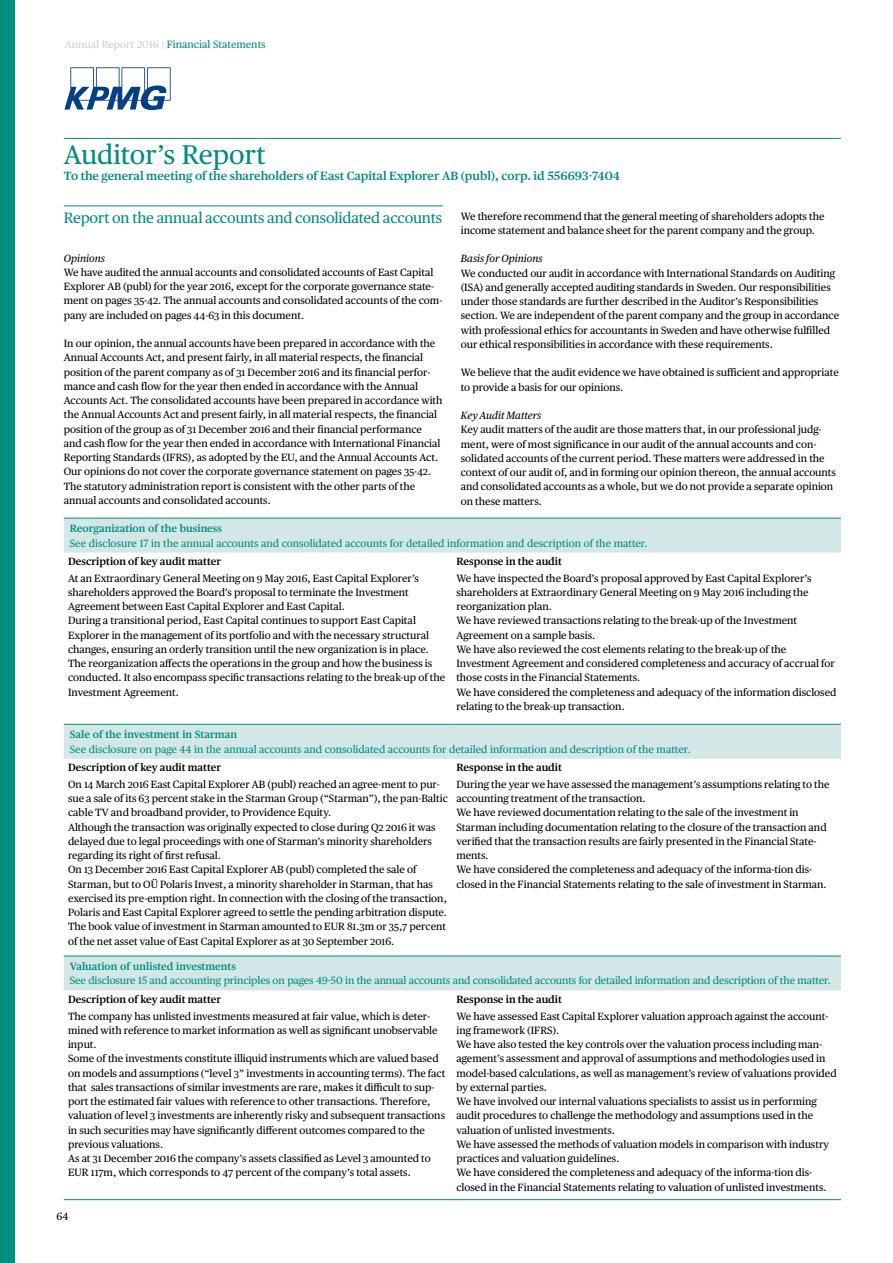
<style>
.page{position:relative;width:893px;height:1263px;background:#fff}
.page>*{position:absolute;margin:0;border:0;box-sizing:border-box;transform-origin:0 0}
.t1{font:27px "Publico Text";color:#008e80}
.t2{font:15px "Publico Text";letter-spacing:-.01em;color:#008e80}
.t3{font:600 12px "Publico Text";color:#008e80}
.t4{font:10.5px/14.2px "Publico Text";color:#000}
.t5{font:10.5px "Publico Text";color:#008e80}
.t6{font:600 10.5px "Publico Text";color:#000}
.t7{font:600 10.5px "Publico Text";color:#008e80}
.t8{font:italic 10.5px "Publico Text";color:#000}
.s1{color:#cfcfcf}
</style>
<div class="page">
<div style="left:0;top:0;width:15px;height:1263px;background:#008e80"></div>
<hr style="left:64px;top:205px;width:379px;height:1px;background:#008e80">
<hr style="left:64px;top:138px;width:777px;height:1px;background:#008e80">
<svg style="left:64px;top:519px;width:777px;height:471px"></svg>
<hr style="left:64px;top:1199px;width:388px;height:1px;background:#008e80">
<hr style="left:452px;top:1199px;width:389px;height:1px;background:#008e80">
<hr style="left:64px;top:518px;width:388px;height:1px;background:#008e80">
<hr style="left:452px;top:518px;width:389px;height:1px;background:#008e80">
<hr style="left:64px;top:724px;width:388px;height:1px;background:#008e80">
<hr style="left:452px;top:724px;width:389px;height:1px;background:#008e80">
<hr style="left:64px;top:956px;width:388px;height:1px;background:#008e80">
<hr style="left:452px;top:956px;width:389px;height:1px;background:#008e80">
<svg style="left:64px;top:67px;width:107px;height:43px"></svg>
<p class="t5" style="left:65px;top:36px;width:202px"><span class="s1">Annual Report 2016 |</span> Financial Statements</p>
<h1 class="t1" style="left:64px;top:134px;width:203px">Auditor’s Report</h1>
<p class="t3" style="left:64px;top:167px;width:558px">To the general meeting of the shareholders of East Capital Explorer AB (publ), corp. id 556693-7404</p>
<h2 class="t2" style="left:64px;top:207px;width:380px">Report on the annual accounts and consolidated accounts</h2>
<p class="t8" style="left:64px;top:250px;width:43px">Opinions</p>
<p class="t4" style="left:64px;top:264px;width:380px">We have audited the annual accounts and consolidated accounts of East Capital Explorer AB (publ) for the year 2016, except for the corporate governance state&shy;ment on pages 35-42. The annual accounts and consolidated accounts of the com&shy;pany are included on pages 44-63 in this document.</p>
<p class="t4" style="left:64px;top:336px;width:380px">In our opinion, the annual accounts have been prepared in accordance with the Annual Accounts Act, and present fairly, in all material respects, the financial position of the parent company as of 31 December 2016 and its financial perfor&shy;mance and cash flow for the year then ended in accordance with the Annual Accounts Act. The consolidated accounts have been prepared in accordance with the Annual Accounts Act and present fairly, in all material respects, the financial position of the group as of 31 December 2016 and their financial performance and cash flow for the year then ended in accordance with International Financial Reporting Standards (IFRS), as adopted by the EU, and the Annual Accounts Act.<br>Our opinions do not cover the corporate governance statement on pages 35-42.<br>The statutory administration report is consistent with the other parts of the annual accounts and consolidated accounts.</p>
<p class="t4" style="left:461px;top:208px;width:365px">We therefore recommend that the general meeting of shareholders adopts the income statement and balance sheet for the parent company and the group.</p>
<p class="t8" style="left:461px;top:251px;width:83px">Basis for Opinions</p>
<p class="t4" style="left:461px;top:265px;width:380px">We conducted our audit in accordance with International Standards on Auditing (ISA) and generally accepted auditing standards in Sweden. Our responsibilities under those standards are further described in the Auditor’s Responsibilities section. We are independent of the parent company and the group in accordance with professional ethics for accountants in Sweden and have otherwise fulfilled our ethical responsibilities in accordance with these requirements.</p>
<p class="t4" style="left:461px;top:365px;width:379px">We believe that the audit evidence we have obtained is sufficient and appropriate to provide a basis for our opinions.</p>
<p class="t8" style="left:461px;top:408px;width:82px">Key Audit Matters</p>
<p class="t4" style="left:461px;top:422px;width:377px">Key audit matters of the audit are those matters that, in our professional judg&shy;ment, were of most significance in our audit of the annual accounts and con&shy;solidated accounts of the current period. These matters were addressed in the context of our audit of, and in forming our opinion thereon, the annual accounts and consolidated accounts as a whole, but we do not provide a separate opinion on these matters.</p>
<p class="t7" style="left:70px;top:521px;width:154px">Reorganization of the business</p>
<p class="t5" style="left:70px;top:535px;width:579px">See disclosure 17 in the annual accounts and consolidated accounts for detailed information and description of the matter.</p>
<p class="t6" style="left:68px;top:553px;width:155px">Description of key audit matter</p>
<p class="t6" style="left:456px;top:553px;width:107px">Response in the audit</p>
<p class="t4" style="left:68px;top:570px;width:379px">At an Extraordinary General Meeting on 9 May 2016, East Capital Explorer’s shareholders approved the Board’s proposal to terminate the Investment Agreement between East Capital Explorer and East Capital.<br>During a transitional period, East Capital continues to support East Capital Explorer in the management of its portfolio and with the necessary structural changes, ensuring an orderly transition until the new organization is in place.<br>The reorganization affects the operations in the group and how the business is conducted. It also encompass specific transactions relating to the break-up of the Investment Agreement.</p>
<p class="t4" style="left:456px;top:570px;width:382px">We have inspected the Board’s proposal approved by East Capital Explorer’s shareholders at Extraordinary General Meeting on 9 May 2016 including the reorganization plan.<br>We have reviewed transactions relating to the break-up of the Investment Agreement on a sample basis.<br>We have also reviewed the cost elements relating to the break-up of the Investment Agreement and considered completeness and accuracy of accrual for those costs in the Financial Statements.<br>We have considered the completeness and adequacy of the information disclosed relating to the break-up transaction.</p>
<p class="t7" style="left:70px;top:727px;width:169px">Sale of the investment in Starman</p>
<p class="t5" style="left:70px;top:741px;width:622px">See disclosure on page 44 in the annual accounts and consolidated accounts for detailed information and description of the matter.</p>
<p class="t6" style="left:68px;top:759px;width:155px">Description of key audit matter</p>
<p class="t6" style="left:456px;top:759px;width:107px">Response in the audit</p>
<p class="t4" style="left:68px;top:776px;width:381px">On 14 March 2016 East Capital Explorer AB (publ) reached an agree-ment to pur&shy;sue a sale of its 63 percent stake in the Starman Group (“Starman”), the pan-Baltic cable TV and broadband provider, to Providence Equity.<br>Although the transaction was originally expected to close during Q2 2016 it was delayed due to legal proceedings with one of Starman’s minority shareholders regarding its right of first refusal.<br>On 13 December 2016 East Capital Explorer AB (publ) completed the sale of Starman, but to OÜ Polaris Invest, a minority shareholder in Starman, that has exercised its pre-emption right. In connection with the closing of the transaction, Polaris and East Capital Explorer agreed to settle the pending arbitration dispute.<br>The book value of investment in Starman amounted to EUR 81.3m or 35,7 percent of the net asset value of East Capital Explorer as at 30 September 2016.</p>
<p class="t4" style="left:456px;top:776px;width:375px">During the year we have assessed the management’s assumptions relating to the accounting treatment of the transaction.<br>We have reviewed documentation relating to the sale of the investment in Starman including documentation relating to the closure of the transaction and verified that the transaction results are fairly presented in the Financial State&shy;ments.<br>We have considered the completeness and adequacy of the informa-tion dis&shy;closed in the Financial Statements relating to the sale of investment in Starman.</p>
<p class="t7" style="left:70px;top:958px;width:168px">Valuation of unlisted investments</p>
<p class="t5" style="left:70px;top:973px;width:762px">See disclosure 15 and accounting principles on pages 49-50 in the annual accounts and consolidated accounts for detailed information and description of the matter.</p>
<p class="t6" style="left:68px;top:991px;width:155px">Description of key audit matter</p>
<p class="t6" style="left:456px;top:991px;width:107px">Response in the audit</p>
<p class="t4" style="left:68px;top:1008px;width:379px">The company has unlisted investments measured at fair value, which is deter&shy;mined with reference to market information as well as significant unobservable input.<br>Some of the investments constitute illiquid instruments which are valued based on models and assumptions (“level 3” investments in accounting terms). The fact that sales transactions of similar investments are rare, makes it difficult to sup&shy;port the estimated fair values with reference to other transactions. Therefore, valuation of level 3 investments are inherently risky and subsequent transactions in such securities may have significantly different outcomes compared to the previous valuations.<br>As at 31 December 2016 the company’s assets classified as Level 3 amounted to EUR 117m, which corresponds to 47 percent of the company’s total assets.</p>
<p class="t4" style="left:456px;top:1008px;width:382px">We have assessed East Capital Explorer valuation approach against the account&shy;ing framework (IFRS).<br>We have also tested the key controls over the valuation process including man&shy;agement’s assessment and approval of assumptions and methodologies used in model-based calculations, as well as management’s review of valuations provided by external parties.<br>We have involved our internal valuations specialists to assist us in performing audit procedures to challenge the methodology and assumptions used in the valuation of unlisted investments.<br>We have assessed the methods of valuation models in comparison with industry practices and valuation guidelines.<br>We have considered the completeness and adequacy of the informa-tion dis&shy;closed in the Financial Statements relating to valuation of unlisted investments.</p>
<p class="t4" style="left:56px;top:1209px;width:13px">64</p>
</div>
